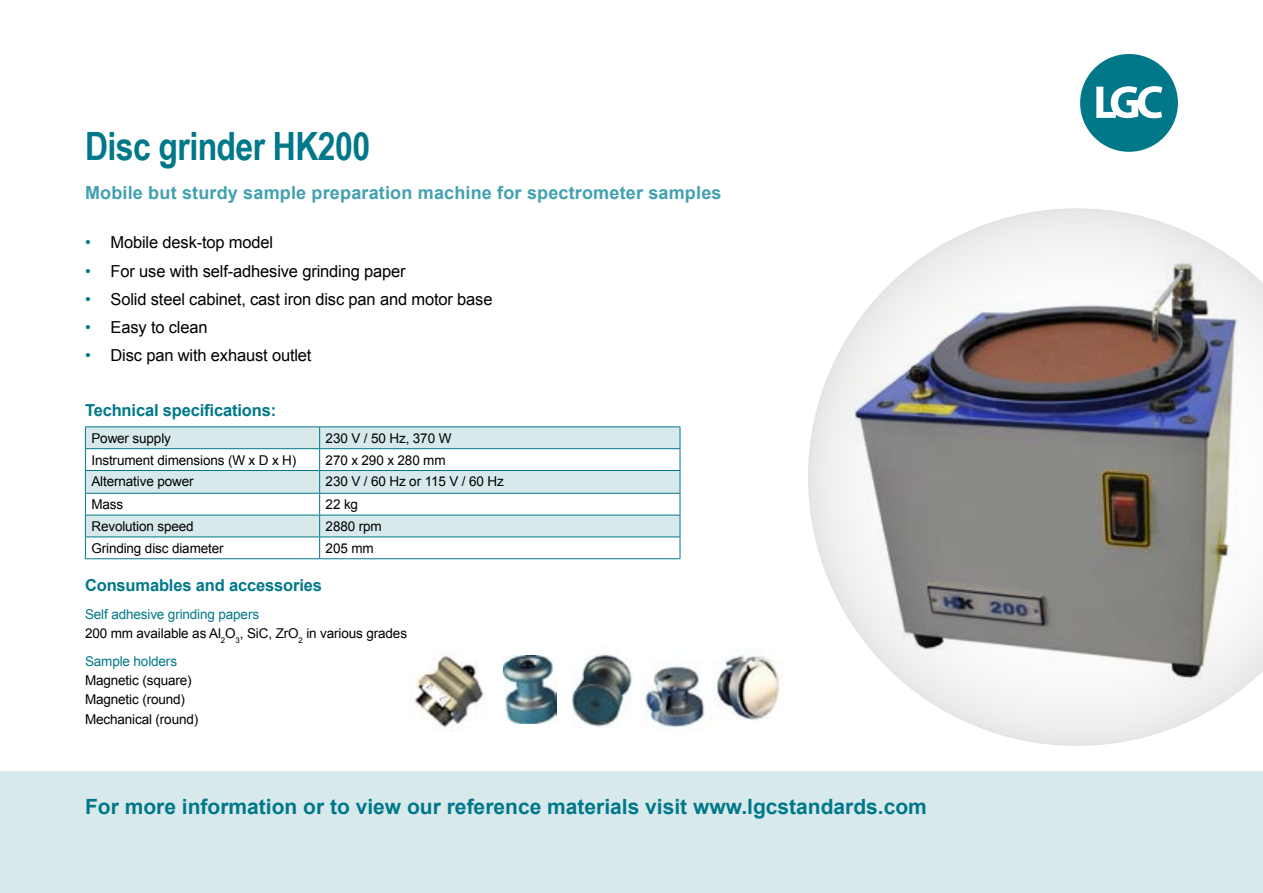
<style>
.page{position:relative;width:1263px;height:893px;background:#fff}
.page>*{position:absolute;margin:0;border:0;box-sizing:border-box;transform-origin:0 0}
.t1{font:700 39px "Arial Narrow";letter-spacing:-.015em;color:#00788a}
.t2{font:700 21px "Arial";color:#00788a}
.t3{font:700 18px "Arial";letter-spacing:.01em;color:#42a1b1}
.t4{font:16.5px "Arial";letter-spacing:-.01em;color:#000}
.t5{font:700 16.5px "Arial";letter-spacing:-.01em;color:#00788a}
.t6{font:13.5px/19.2px "Arial";letter-spacing:-.01em;color:#000}
.t7{font:13.5px "Arial";letter-spacing:-.01em;color:#00788a}
.s1{color:#00788a}
</style>
<div class="page">
<svg style="left:808px;top:208px;width:455px;height:538px"></svg>
<div style="left:0;top:771px;width:1263px;height:122px;background:#d8e9ec"></div>
<svg style="left:86px;top:427px;width:594px;height:110px;fill:#d8e9ec"></svg>
<hr style="left:85px;top:426px;width:235px;height:1px;background:#00788a">
<hr style="left:320px;top:426px;width:360px;height:1px;background:#00788a">
<hr style="left:85px;top:448px;width:235px;height:1px;background:#00788a">
<hr style="left:320px;top:448px;width:360px;height:1px;background:#00788a">
<hr style="left:85px;top:470px;width:235px;height:1px;background:#00788a">
<hr style="left:320px;top:470px;width:360px;height:1px;background:#00788a">
<hr style="left:85px;top:493px;width:235px;height:1px;background:#00788a">
<hr style="left:320px;top:493px;width:360px;height:1px;background:#00788a">
<hr style="left:85px;top:515px;width:235px;height:1px;background:#00788a">
<hr style="left:320px;top:515px;width:360px;height:1px;background:#00788a">
<hr style="left:85px;top:537px;width:235px;height:1px;background:#00788a">
<svg style="left:85px;top:427px;width:1px;height:131px"></svg>
<hr style="left:320px;top:537px;width:360px;height:1px;background:#00788a">
<svg style="left:319px;top:427px;width:1px;height:131px"></svg>
<svg style="left:680px;top:427px;width:1px;height:131px"></svg>
<hr style="left:85px;top:558px;width:235px;height:1px;background:#00788a">
<hr style="left:320px;top:558px;width:360px;height:1px;background:#00788a">
<img style="left:414px;top:651px;width:70px;height:80px">
<img style="left:503px;top:655px;width:53px;height:69px">
<img style="left:572px;top:654px;width:60px;height:74px">
<img style="left:641px;top:651px;width:139px;height:79px">
<svg style="left:1080px;top:54px;width:98px;height:98px"></svg>
<h1 class="t1" style="left:85px;top:116px;width:287px">Disc grinder HK200</h1>
<h3 class="t3" style="left:85px;top:180px;width:638px">Mobile but sturdy sample preparation machine for spectrometer samples</h3>
<p class="t4" style="left:85px;top:232px;width:190px"><span class="s1">•</span> Mobile desk-top model</p>
<p class="t4" style="left:85px;top:260px;width:322px"><span class="s1">•</span> For use with self-adhesive grinding paper</p>
<p class="t4" style="left:85px;top:288px;width:409px"><span class="s1">•</span> Solid steel cabinet, cast iron disc pan and motor base</p>
<p class="t4" style="left:85px;top:316px;width:124px"><span class="s1">•</span> Easy to clean</p>
<p class="t4" style="left:85px;top:345px;width:228px"><span class="s1">•</span> Disc pan with exhaust outlet</p>
<p class="t5" style="left:85px;top:399px;width:193px">Technical specifications:</p>
<p class="t6" style="left:91px;top:428px;width:81px">Power supply</p>
<p class="t6" style="left:326px;top:428px;width:127px">230 V / 50 Hz, 370 W</p>
<p class="t6" style="left:91px;top:450px;width:206px">Instrument dimensions (W x D x H)</p>
<p class="t6" style="left:326px;top:450px;width:122px">270 x 290 x 280 mm</p>
<p class="t6" style="left:91px;top:472px;width:104px">Alternative power</p>
<p class="t6" style="left:326px;top:472px;width:180px">230V/60Hzor115V/60Hz</p>
<p class="t6" style="left:91px;top:495px;width:33px">Mass</p>
<p class="t6" style="left:326px;top:495px;width:34px">22 kg</p>
<p class="t6" style="left:91px;top:517px;width:104px">Revolution speed</p>
<p class="t6" style="left:326px;top:517px;width:58px">2880 rpm</p>
<p class="t6" style="left:91px;top:539px;width:134px">Grinding disc diameter</p>
<p class="t6" style="left:326px;top:539px;width:50px">205 mm</p>
<p class="t5" style="left:85px;top:574px;width:238px">Consumables and accessories</p>
<p class="t6" style="left:85px;top:605px;width:324px"><span class="s1">Self adhesive grinding papers<br></span>200 mm available as Al<sub>2</sub>O<sub>3</sub>, SiC, ZrO<sub>2</sub> in various grades</p>
<p class="t7" style="left:85px;top:652px;width:94px">Sample holders</p>
<p class="t6" style="left:85px;top:671px;width:115px">Magnetic (square)<br>Magnetic (round)<br>Mechanical (round)</p>
<h2 class="t2" style="left:85px;top:793px;width:843px">For more information or to view our reference materials visit www.lgcstandards.com</h2>
</div>
